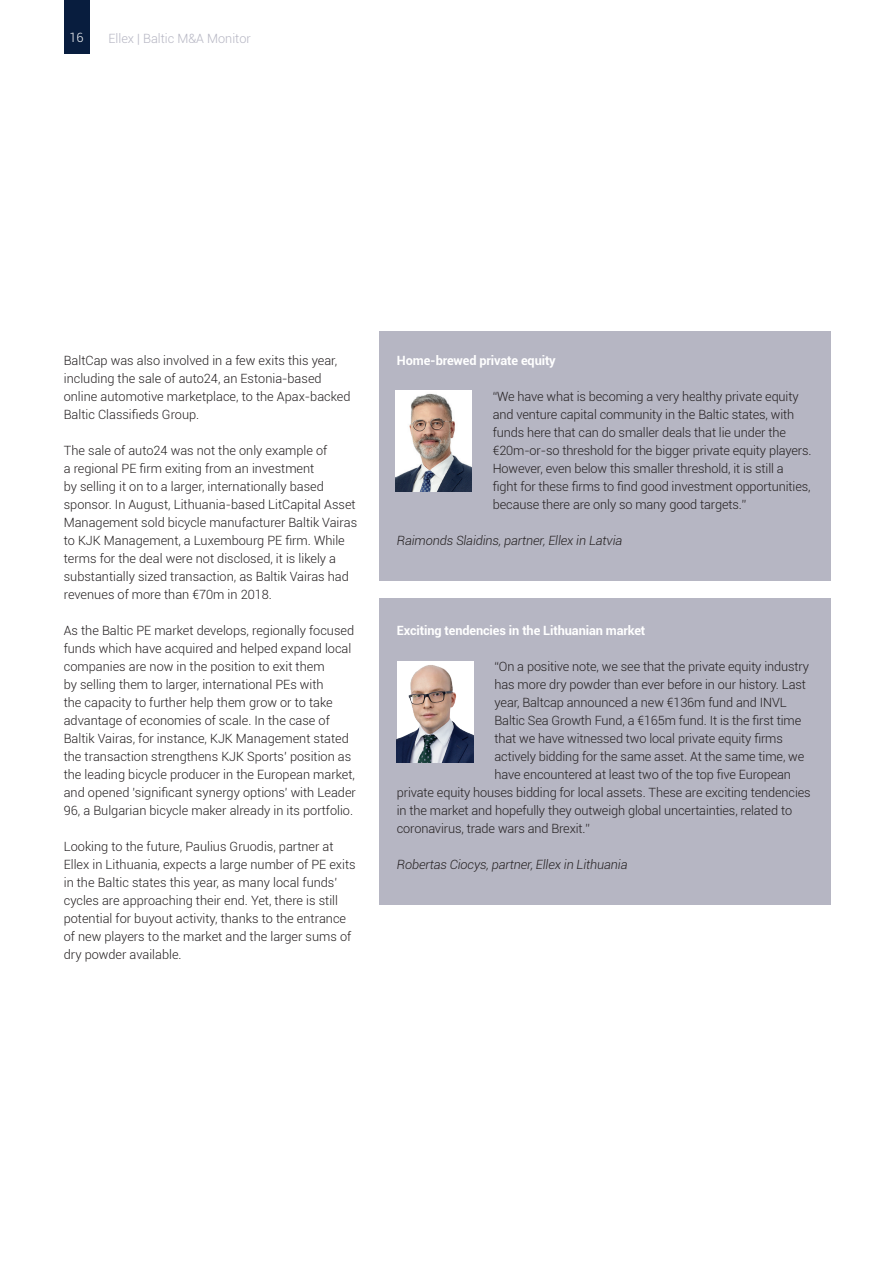
<style>
.page{position:relative;width:893px;height:1263px;background:#fff}
.page>*{position:absolute;margin:0;border:0;box-sizing:border-box;transform-origin:0 0}
.t1{font:300 12.75px/18px "Roboto";color:#231f20}
.t2{font:italic 300 12.75px "Roboto";letter-spacing:-.01em;color:#231f20}
.t3{font:700 12.75px "Roboto";letter-spacing:-.01em;color:#fff}
.t4{font:300 12.75px "Roboto";color:#b6b6c3}
.t5{font:300 12.75px "Roboto";color:#fff}
</style>
<div class="page">
<div style="left:64px;top:0;width:25px;height:54px;background:#081d3e"></div>
<div style="left:380px;top:332px;width:451px;height:249px;background:#b6b6c3"></div>
<div style="left:380px;top:599px;width:451px;height:306px;background:#b6b6c3"></div>
<img style="left:395px;top:391px;width:77px;height:100px">
<img style="left:397px;top:662px;width:76px;height:100px">
<p class="t5" style="left:69px;top:29px;width:16px">16</p>
<p class="t4" style="left:109px;top:29px;width:144px">Ellex | Baltic M&amp;A Monitor</p>
<p class="t1" style="left:64px;top:351px;width:288px">BaltCap was also involved in a few exits this year, including the sale of auto24, an Estonia-based online automotive marketplace, to the Apax-backed Baltic Classifieds Group.</p>
<p class="t1" style="left:64px;top:441px;width:295px">The sale of auto24 was not the only example of<br>a regional PE firm exiting from an investment<br>by selling it on to a larger, internationally based sponsor. In August, Lithuania-based LitCapital Asset Management sold bicycle manufacturer Baltik Vairas to KJK Management, a Luxembourg PE firm. While terms for the deal were not disclosed, it is likely a substantially sized transaction, as Baltik Vairas had revenues of more than €70m in 2018.</p>
<p class="t1" style="left:64px;top:621px;width:294px">As the Baltic PE market develops, regionally focused funds which have acquired and helped expand local companies are now in the position to exit them<br>by selling them to larger, international PEs with<br>the capacity to further help them grow or to take advantage of economies of scale. In the case of Baltik Vairas, for instance, KJK Management stated the transaction strengthens KJK Sports’ position as the leading bicycle producer in the European market, and opened 'significant synergy options' with Leader 96, a Bulgarian bicycle maker already in its portfolio.</p>
<p class="t1" style="left:64px;top:837px;width:293px">Looking to the future, Paulius Gruodis, partner at Ellex in Lithuania, expects a large number of PE exits in the Baltic states this year, as many local funds’ cycles are approaching their end. Yet, there is still potential for buyout activity, thanks to the entrance of new players to the market and the larger sums of dry powder available.</p>
<p class="t3" style="left:397px;top:351px;width:160px">Home-brewed private equity</p>
<p class="t1" style="left:493px;top:387px;width:320px">“We have what is becoming a very healthy private equity and venture capital community in the Baltic states, with funds here that can do smaller deals that lie under the €20m-or-so threshold for the bigger private equity players.<br>However, even below this smaller threshold, it is still a fight for these firms to find good investment opportunities, because there are only so many good targets.”</p>
<p class="t2" style="left:397px;top:531px;width:227px">Raimonds Slaidins, partner, Ellex in Latvia</p>
<p class="t3" style="left:397px;top:621px;width:250px">Exciting tendencies in the Lithuanian market</p>
<p class="t1" style="left:494px;top:657px;width:316px">“On a positive note, we see that the private equity industry</p>
<p class="t1" style="left:494px;top:675px;width:313px">has more dry powder than ever before in our history. Last</p>
<p class="t1" style="left:494px;top:693px;width:294px">year, Baltcap announced a new €136m fund and INVL</p>
<p class="t1" style="left:494px;top:711px;width:308px">Baltic Sea Growth Fund, a €165m fund. It is the first time</p>
<p class="t1" style="left:494px;top:729px;width:290px">that we have witnessed two local private equity firms</p>
<p class="t1" style="left:494px;top:747px;width:311px">actively bidding for the same asset. At the same time, we</p>
<p class="t1" style="left:494px;top:765px;width:298px">have encountered at least two of the top five European</p>
<p class="t1" style="left:397px;top:783px;width:415px">private equity houses bidding for local assets. These are exciting tendencies</p>
<p class="t1" style="left:397px;top:801px;width:397px">in the market and hopefully they outweigh global uncertainties, related to</p>
<p class="t1" style="left:397px;top:819px;width:195px">coronavirus, trade wars and Brexit.”</p>
<p class="t2" style="left:397px;top:855px;width:232px">Robertas Ciocys, partner, Ellex in Lithuania</p>
</div>
